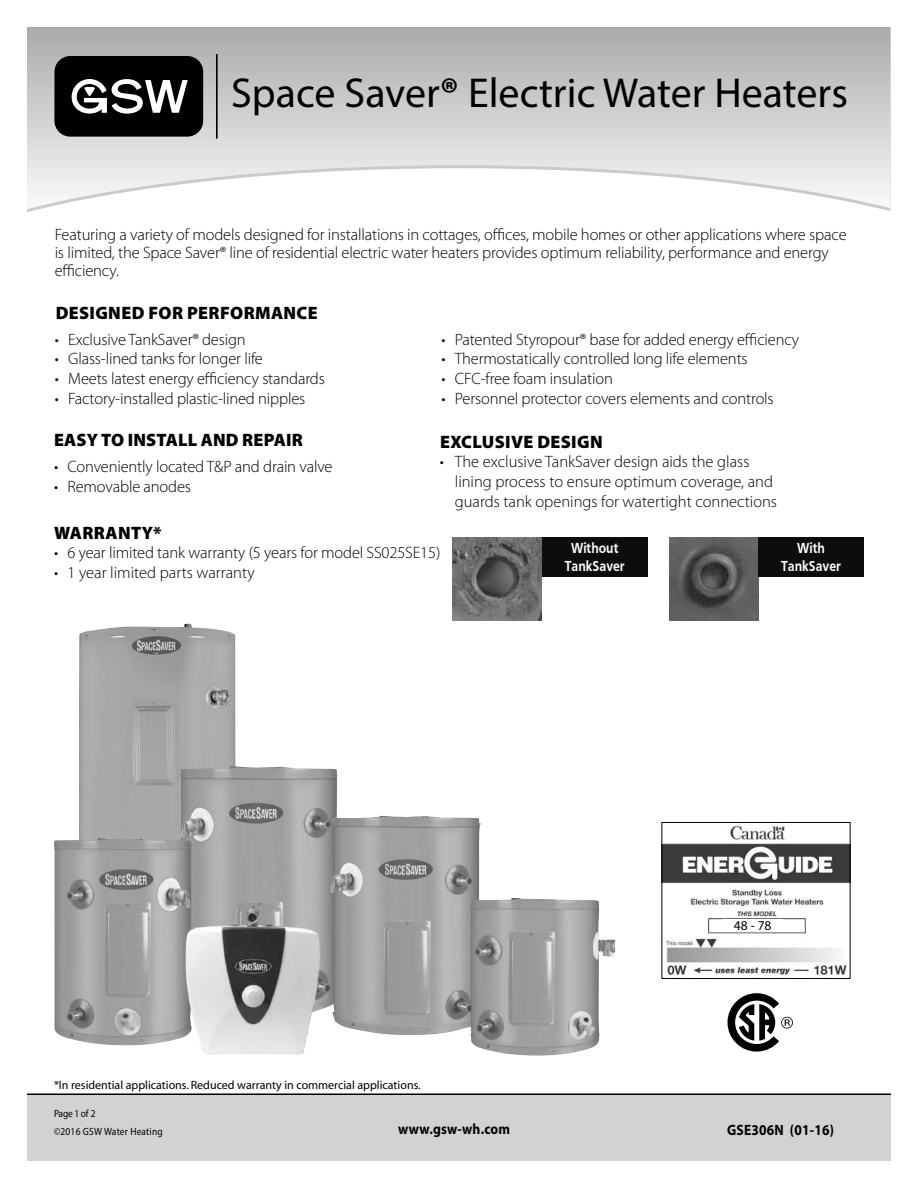
<style>
.page{position:relative;width:918px;height:1188px;background:#fff}
.page>*{position:absolute;margin:0;border:0;box-sizing:border-box;transform-origin:0 0}
.t1{font:42px "Myriad Pro";color:#000}
.t2{font:900 18px "Myriad Pro";letter-spacing:.02em;color:#000}
.t3{font:300 16.5px/18px "Myriad Pro";letter-spacing:-.01em;color:#000}
.t4{font:700 15px/18px "Frutiger Cnd";color:#fff;text-align:center}
.t5{font:700 15px "Myriad Pro";letter-spacing:.015em;color:#000;scale:.9 1}
.t6{font:13.5px "Myriad";color:#000}
.t7{font:12px "Myriad";color:#000}
.t8{font:10.5px/18px "Myriad Pro";letter-spacing:.02em;color:#000;scale:.9 1}
.s1{font-weight:700}
</style>
<div class="page">
<svg style="left:728px;top:993px;width:65px;height:59px"></svg>
<img style="left:664px;top:825px;width:184px;height:150px">
<div style="left:662px;top:822px;width:188px;height:157px;border:1px solid #000"></div>
<div style="left:723px;top:920px;width:60px;height:11px;background:#fff"></div>
<svg style="left:27px;top:27px;width:864px;height:182px"></svg>
<hr style="left:216px;top:54px;width:2px;height:85px;background:#000">
<div style="left:54px;top:56px;width:149px;height:81px;background:#000;border-radius:16px"></div>
<svg style="left:72px;top:79px;width:116px;height:35px"></svg>
<div style="left:27px;top:1094px;width:864px;height:67px;background:#d2d2d2"></div>
<hr style="left:27px;top:1094px;width:864px;height:1px;background:#000">
<img style="left:669px;top:538px;width:90px;height:82px">
<div style="left:758px;top:538px;width:106px;height:39px;background:#0d0d0d"></div>
<img style="left:453px;top:538px;width:89px;height:82px">
<div style="left:542px;top:538px;width:106px;height:39px;background:#0d0d0d"></div>
<img style="left:79px;top:624px;width:157px;height:141px">
<img style="left:54px;top:765px;width:561px;height:291px">
<h1 class="t1" style="left:231px;top:67px;width:618px">Space Saver<span class="s1">®</span> Electric Water Heaters</h1>
<p class="t3" style="left:55px;top:226px;width:793px">Featuring a variety of models designed for installations in cottages, offices, mobile homes or other applications where space is limited, the Space Saver® line of residential electric water heaters provides optimum reliability, performance and energy efficiency.</p>
<p class="t2" style="left:56px;top:303px;width:264px">DESIGNED FOR PERFORMANCE</p>
<p class="t3" style="left:55px;top:330px;width:192px">• Exclusive TankSaver® design</p>
<p class="t3" style="left:55px;top:350px;width:210px">• Glass-lined tanks for longer life</p>
<p class="t3" style="left:55px;top:370px;width:272px">• Meets latest energy efficiency standards</p>
<p class="t3" style="left:55px;top:390px;width:252px">• Factory-installed plastic-lined nipples</p>
<p class="t2" style="left:54px;top:430px;width:250px">EASY TO INSTALL AND REPAIR</p>
<p class="t3" style="left:54px;top:458px;width:280px">• Conveniently located T&amp;P and drain valve</p>
<p class="t3" style="left:54px;top:478px;width:139px">• Removable anodes</p>
<p class="t3" style="left:441px;top:330px;width:359px">• Patented Styropour® base for added energy efficiency</p>
<p class="t3" style="left:441px;top:350px;width:308px">• Thermostatically controlled long life elements</p>
<p class="t3" style="left:441px;top:370px;width:173px">• CFC-free foam insulation</p>
<p class="t3" style="left:441px;top:390px;width:334px">• Personnel protector covers elements and controls</p>
<p class="t2" style="left:440px;top:431px;width:164px">EXCLUSIVE DESIGN</p>
<p class="t3" style="left:455px;top:452px;width:324px;line-height:19.8px;text-indent:-15px">• The exclusive TankSaver design aids the glass lining process to ensure optimum coverage, and guards tank openings for watertight connections</p>
<p class="t2" style="left:54px;top:522px;width:109px">WARRANTY*</p>
<p class="t3" style="left:54px;top:544px;width:388px">• 6 year limited tank warranty (5 years for model SS025SE15)</p>
<p class="t3" style="left:54px;top:564px;width:202px">• 1 year limited parts warranty</p>
<p class="t4" style="left:565px;top:538px;width:61px">Without<br>TankSaver</p>
<p class="t4" style="left:781px;top:538px;width:61px">With<br>TankSaver</p>
<p class="t7" style="left:54px;top:1079px;width:368px">*In residential applications. Reduced warranty in commercial applications.</p>
<p class="t6" style="left:734px;top:918px;width:39px">48 - 78</p>
<p class="t8" style="left:54px;top:1104px;width:122px">Page 1 of 2<br>©2016 GSW Water Heating</p>
<p class="t5" style="left:398px;top:1119px;width:126px">www.gsw-wh.com</p>
<p class="t5" style="left:727px;top:1120px;width:120px">GSE306N (01-16)</p>
</div>
